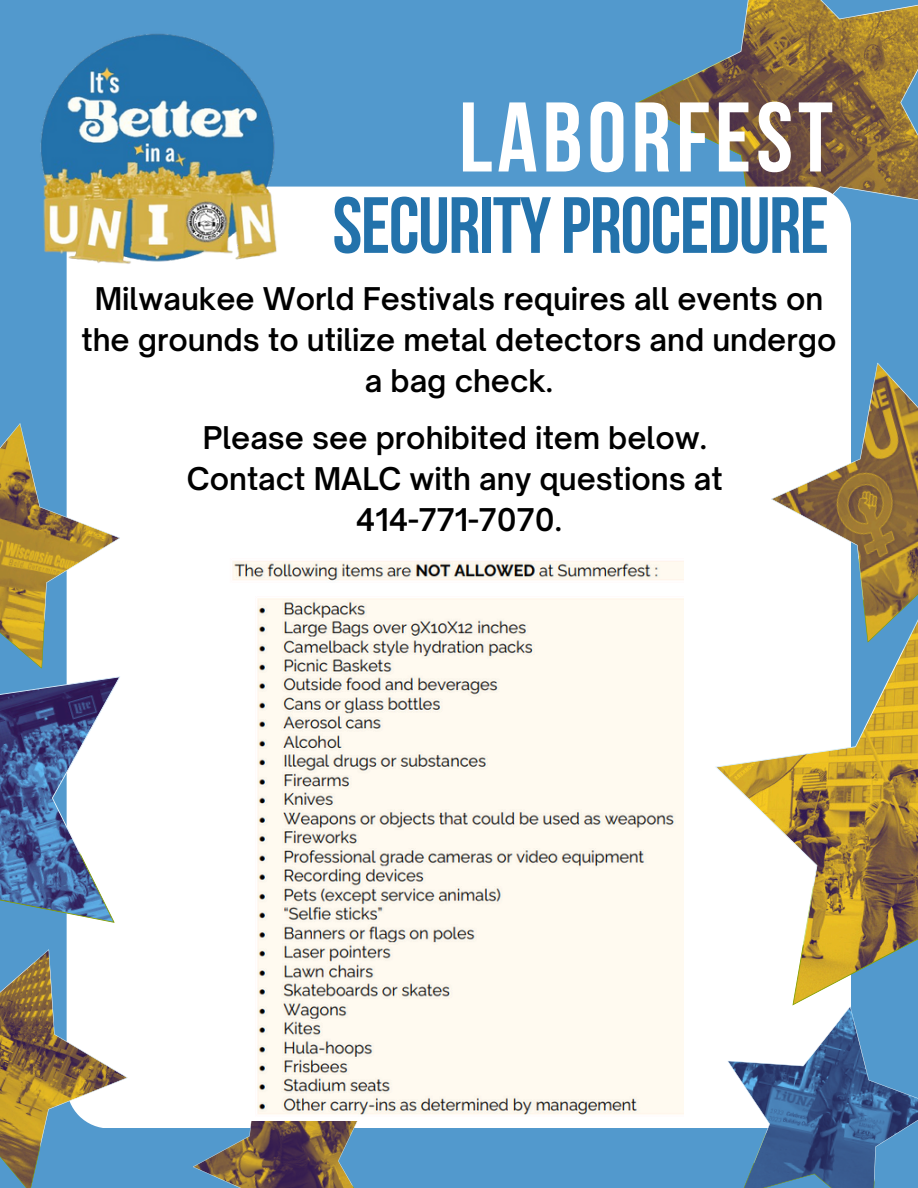
<style>
.page{position:relative;width:918px;height:1188px;background:#5299cd}
.page>*{position:absolute;margin:0;border:0;box-sizing:border-box;transform-origin:0 0}
.t1{font:700 98.7px "Bebas Neue";letter-spacing:.05em;color:#fff}
.t2{font:700 79.5px "Bebas Neue";letter-spacing:-.015em;color:#2372ab}
.t3{font:600 30px/41px "Open Sauce One";color:#000;text-align:center}
</style>
<div class="page">
<img style="left:635px;top:0;width:283px;height:200px">
<div style="left:67px;top:187px;width:784px;height:941px;background:#fff"></div>
<img style="left:0;top:423px;width:120px;height:172px">
<img style="left:715px;top:619px;width:203px;height:386px">
<img style="left:40px;top:34px;width:246px;height:234px">
<img style="left:771px;top:362px;width:147px;height:281px">
<img style="left:0;top:595px;width:121px;height:354px">
<img style="left:727px;top:1006px;width:191px;height:182px">
<img style="left:0;top:949px;width:128px;height:239px">
<img style="left:193px;top:1072px;width:178px;height:116px">
<img style="left:224px;top:551px;width:460px;height:569px">
<p class="t1" style="left:459px;top:97px;width:376px">LABORFEST</p>
<p class="t2" style="left:333px;top:193px;width:498px">SECURITYPROCEDURE</p>
<p class="t3" style="left:81px;top:278px;width:757px">Milwaukee World Festivals requires all events on the grounds to utilize metal detectors and undergo a bag check.</p>
<p class="t3" style="left:203px;top:417px;width:506px">Please see prohibited item below.</p>
<p class="t3" style="left:187px;top:458px;width:537px">Contact MALC with any questions at</p>
<p class="t3" style="left:356px;top:499px;width:208px">414-771-7070.</p>
</div>
